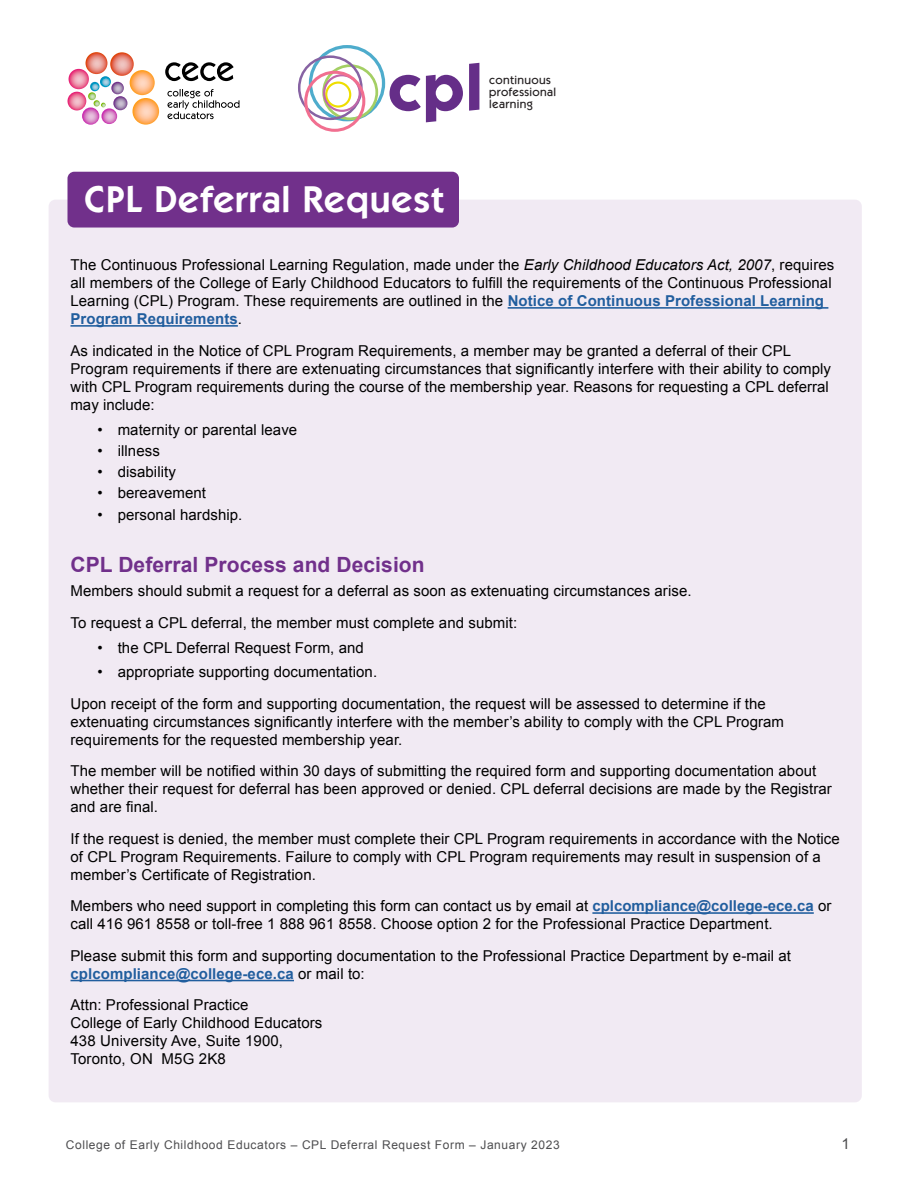
<style>
.page{position:relative;width:918px;height:1188px;background:#fff}
.page>*{position:absolute;margin:0;border:0;box-sizing:border-box;transform-origin:0 0}
.t1{font:700 66.45px "ITC Kabel Std";color:#652e88}
.t2{font:600 37.5px "ITC Kabel Std";letter-spacing:.025em;color:#fff}
.t3{font:700 21px "Arial";letter-spacing:.005em;color:#71308b}
.t4{font:15px/18px "Arial";letter-spacing:.005em;color:#000}
.t5{font:15px "Arial";color:#4d4d4f}
.t6{font:12px "Arial";letter-spacing:.05em;color:#4d4d4f}
.t7{font:500 12px/12px "ITC Kabel Std";letter-spacing:.03em;color:#231f20}
.s1{font-style:italic}
.s2{font-weight:700;color:#215e9e}
</style>
<div class="page">
<div style="left:49px;top:200px;width:813px;height:902px;background:#f1eaf3;border-radius:7px"></div>
<div style="left:68px;top:172px;width:391px;height:56px;background:#71308b;border-radius:7px"></div>
<hr style="left:508px;top:307px;width:320px;height:2px;background:#215e9e">
<hr style="left:70px;top:325px;width:168px;height:2px;background:#215e9e">
<hr style="left:592px;top:912px;width:222px;height:2px;background:#215e9e">
<hr style="left:70px;top:980px;width:224px;height:1px;background:#215e9e">
<svg style="left:130px;top:70px;width:25px;height:25px"></svg>
<svg style="left:132px;top:98px;width:27px;height:27px"></svg>
<svg style="left:68px;top:92px;width:18px;height:18px"></svg>
<svg style="left:82px;top:107px;width:17px;height:18px"></svg>
<svg style="left:101px;top:108px;width:16px;height:16px"></svg>
<svg style="left:113px;top:96px;width:14px;height:14px"></svg>
<svg style="left:69px;top:52px;width:65px;height:55px"></svg>
<svg style="left:165px;top:62px;width:69px;height:19px"></svg>
<svg style="left:167px;top:89px;width:72px;height:30px"></svg>
<div style="left:309px;top:45px;width:76px;height:76px;border:3px solid #4eaccc;border-radius:50%"></div>
<div style="left:322px;top:64px;width:56px;height:56px;border:3px solid #a4cf64;border-radius:50%"></div>
<div style="left:298px;top:55px;width:65px;height:65px;border:3px solid #8763a3;border-radius:50%"></div>
<div style="left:325px;top:81px;width:26px;height:27px;border:2px solid #eede00;border-radius:50%"></div>
<div style="left:323px;top:74px;width:38px;height:38px;border:2px solid #c067a9;border-radius:50%"></div>
<div style="left:304px;top:71px;width:61px;height:61px;border:3px solid #f16f90;border-radius:50%"></div>
<h1 class="t1" style="left:388px;top:47px;width:97px">cpl</h1>
<p class="t7" style="left:489px;top:74px;width:69px">continuous professional learning</p>
<p class="t2" style="left:84px;top:177px;width:361px">CPL Deferral Request</p>
<p class="t4" style="left:70px;top:256px;width:765px">The Continuous Professional Learning Regulation, made under the <span class="s1">Early Childhood Educators Act, 2007</span>, requires all members of the College of Early Childhood Educators to fulfill the requirements of the Continuous Professional Learning (CPL) Program. These requirements are outlined in the <span class="s2">Notice of Continuous Professional Learning Program Requirements</span>.</p>
<p class="t4" style="left:70px;top:342px;width:762px">As indicated in the Notice of CPL Program Requirements, a member may be granted a deferral of their CPL Program requirements if there are extenuating circumstances that significantly interfere with their ability to comply with CPL Program requirements during the course of the membership year. Reasons for requesting a CPL deferral may include:</p>
<p class="t4" style="left:98px;top:420px;width:201px">• maternity or parental leave</p>
<p class="t4" style="left:98px;top:442px;width:64px">• illness</p>
<p class="t4" style="left:98px;top:463px;width:80px">• disability</p>
<p class="t4" style="left:98px;top:484px;width:110px">• bereavement</p>
<p class="t4" style="left:98px;top:505px;width:146px">• personal hardship.</p>
<p class="t3" style="left:70px;top:550px;width:356px">CPL Deferral Process and Decision</p>
<p class="t4" style="left:70px;top:582px;width:623px">Members should submit a request for a deferral as soon as extenuating circumstances arise.</p>
<p class="t4" style="left:70px;top:614px;width:448px">To request a CPL deferral, the member must complete and submit:</p>
<p class="t4" style="left:98px;top:639px;width:268px">• the CPL Deferral Request Form, and</p>
<p class="t4" style="left:98px;top:663px;width:281px">• appropriate supporting documentation.</p>
<p class="t4" style="left:70px;top:695px;width:715px">Upon receipt of the form and supporting documentation, the request will be assessed to determine if the extenuating circumstances significantly interfere with the member’s ability to comply with the CPL Program requirements for the requested membership year.</p>
<p class="t4" style="left:70px;top:762px;width:763px">The member will be notified within 30 days of submitting the required form and supporting documentation about whether their request for deferral has been approved or denied. CPL deferral decisions are made by the Registrar and are final.</p>
<p class="t4" style="left:70px;top:830px;width:771px">If the request is denied, the member must complete their CPL Program requirements in accordance with the Notice of CPL Program Requirements. Failure to comply with CPL Program requirements may result in suspension of a member’s Certificate of Registration.</p>
<p class="t4" style="left:70px;top:897px;width:762px">Members who need support in completing this form can contact us by email at <span class="s2">cplcompliance@college-ece.ca</span> or call 416 961 8558 or toll-free 1 888 961 8558. Choose option 2 for the Professional Practice Department.</p>
<p class="t4" style="left:71px;top:947px;width:722px">Please submit this form and supporting documentation to the Professional Practice Department by e-mail at <span class="s2">cplcompliance@college-ece.ca</span> or mail to:</p>
<p class="t4" style="left:71px;top:996px;width:253px">Attn: Professional Practice<br>College of Early Childhood Educators<br>438 University Ave, Suite 1900,<br>Toronto, ON M5G 2K8</p>
<p class="t6" style="left:66px;top:1137px;width:495px">College of Early Childhood Educators – CPL Deferral Request Form – January 2023</p>
<p class="t5" style="left:842px;top:1134px;width:10px">1</p>
</div>
